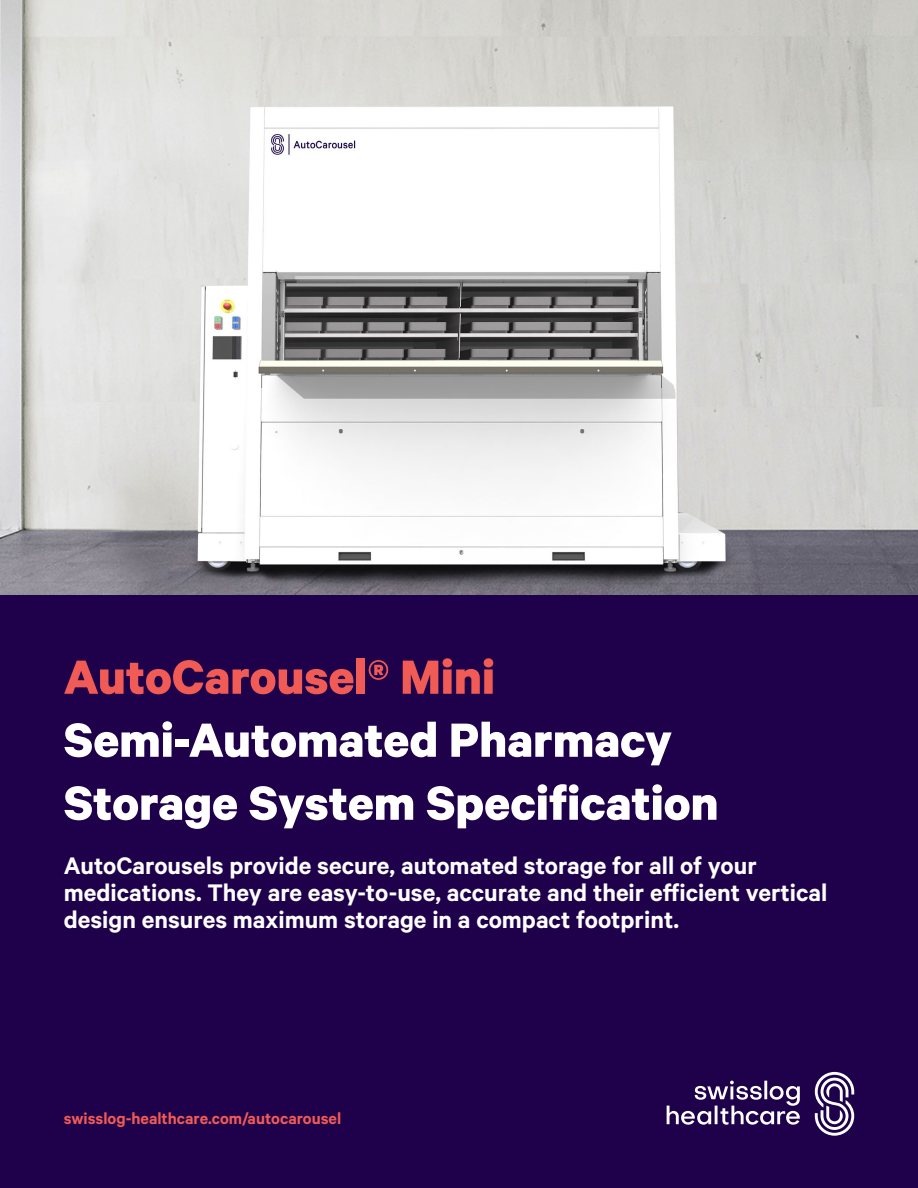
<style>
.page{position:relative;width:918px;height:1188px;background:#fff}
.page>*{position:absolute;margin:0;border:0;box-sizing:border-box;transform-origin:0 0}
._01_SL_ED_Headline_1{font:700 54px/63px "Calibre";color:#fff}
._01_SL_ED_Headline_3{font:600 27px/27px "Calibre";color:#fff}
.t1{font:600 18px "Calibre";color:#f15b55}
.s1{color:#f15b55}
</style>
<div class="page">
<div style="left:0;top:595px;width:918px;height:593px;background:#1f004b"></div>
<svg style="left:667px;top:1081px;width:133px;height:44px"></svg>
<svg style="left:815px;top:1072px;width:39px;height:64px"></svg>
<img style="left:0;top:0;width:918px;height:595px">
<p class="_01_SL_ED_Headline_1" style="left:64px;top:644px;width:656px"><span class="s1">AutoCarousel® Mini<br></span>Semi-Automated Pharmacy<br>Storage System Specification</p>
<p class="_01_SL_ED_Headline_3" style="left:64px;top:851px;width:765px">AutoCarousels provide secure, automated storage for all of your medications. They are easy-to-use, accurate and their efficient vertical design ensures maximum storage in a compact footprint.</p>
<p class="t1" style="left:64px;top:1108px;width:279px">swisslog-healthcare.com/autocarousel</p>
</div>
